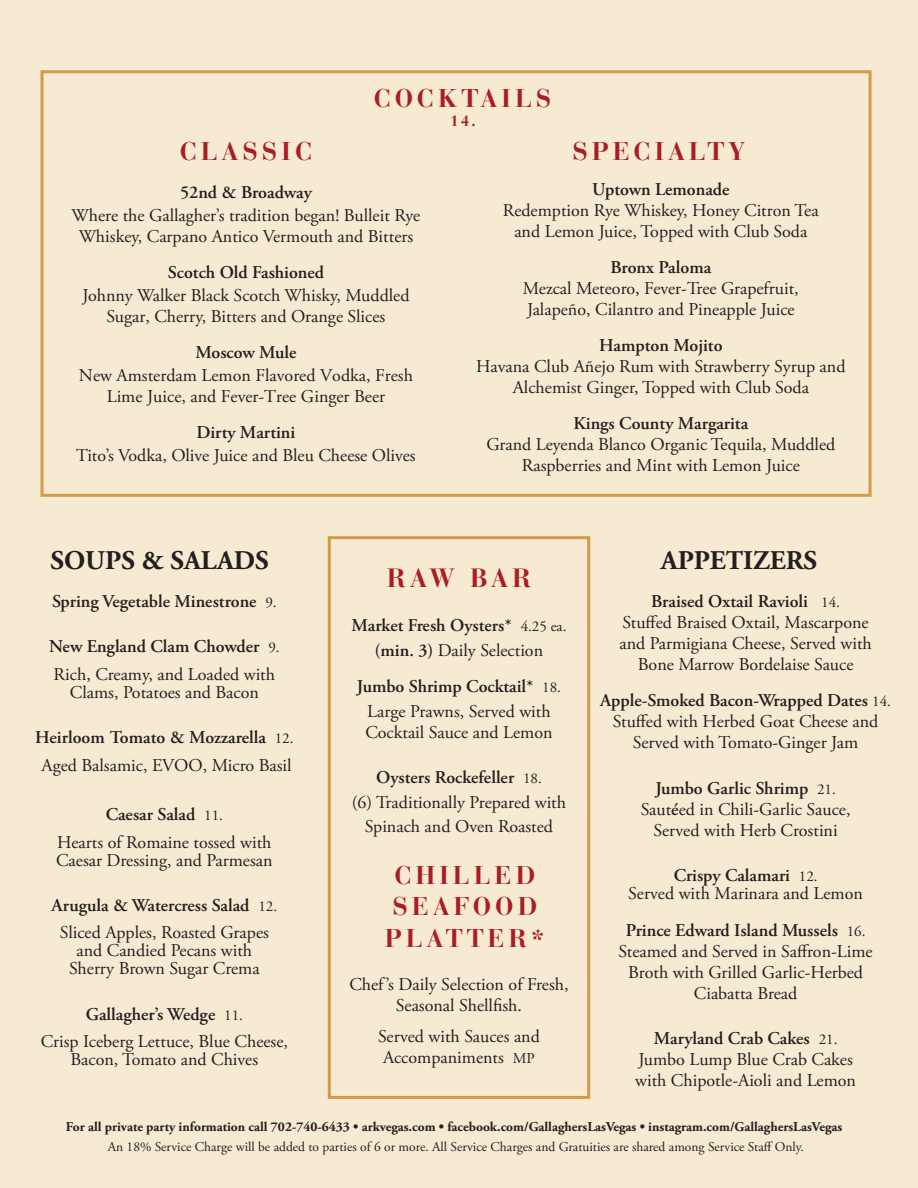
<style>
.page{position:relative;width:918px;height:1188px;background:#fff}
.page>*{position:absolute;margin:0;border:0;box-sizing:border-box;transform-origin:0 0}
.t1{font:700 27px "Adobe Garamond Pro";color:#231f20}
.Menu_Heading_1{font:700 26.25px "Bauer Bodoni Std";letter-spacing:.13em;color:#a91d24}
.Menu_Heading_1-2{font:700 25.5px "Bauer Bodoni Std";letter-spacing:.15em;color:#a91d24}
.Menu_Item{font:18px/21px "Adobe Garamond Pro";color:#231f20;text-align:center}
.Drink_Description_1{font:18px/21px "Adobe Garamond Pro";color:#231f20;text-align:center}
.Menu_Item-2{font:600 18px "Adobe Garamond Pro";color:#231f20}
.Menu_Heading_1-3{font:700 15px "Bauer Bodoni Std";color:#a91d24}
.t2{font:700 13.5px "Adobe Garamond Pro";color:#231f20}
.t3{font:13.5px "Adobe Garamond Pro";color:#231f20}
.s1{font-weight:400;font-size:15px}
.s2{font-weight:600}
.s3{font-size:15px}
</style>
<div class="page">
<div style="left:27px;top:54px;width:864px;height:1107px;background:#f7ead3"></div>
<div style="left:0;top:1161px;width:918px;height:27px;background:#f7ead3"></div>
<div style="left:0;top:0;width:918px;height:54px;background:#f7ead3"></div>
<div style="left:328px;top:536px;width:262px;height:563px;border:3px solid #d19b44"></div>
<div style="left:40px;top:70px;width:832px;height:427px;border:3px solid #d39c47"></div>
<div style="left:891px;top:48px;width:27px;height:1140px;background:#f7ead3"></div>
<div style="left:0;top:50px;width:27px;height:1138px;background:#f7ead3"></div>
<p class="Menu_Heading_1-2" style="left:374px;top:82px;width:179px">COCKTAILS</p>
<p class="Menu_Heading_1-2" style="left:180px;top:135px;width:134px">CLASSIC</p>
<p class="Menu_Item-2" style="left:180px;top:182px;width:133px">52nd &amp; Broadway</p>
<p class="Drink_Description_1" style="left:72px;top:205px;width:350px">Where the Gallagher’s tradition began! Bulleit Rye<br>Whiskey, Carpano Antico Vermouth and Bitters</p>
<p class="Menu_Item-2" style="left:168px;top:262px;width:158px">Scotch Old Fashioned</p>
<p class="Drink_Description_1" style="left:82px;top:285px;width:329px">Johnny Walker Black Scotch Whisky, Muddled<br>Sugar, Cherry, Bitters and Orange Slices</p>
<p class="Menu_Item-2" style="left:195px;top:342px;width:103px">Moscow Mule</p>
<p class="Drink_Description_1" style="left:79px;top:365px;width:336px">New Amsterdam Lemon Flavored Vodka, Fresh<br>Lime Juice, and Fever-Tree Ginger Beer</p>
<p class="Menu_Item-2" style="left:197px;top:422px;width:100px">Dirty Martini</p>
<p class="Drink_Description_1" style="left:76px;top:445px;width:341px">Tito’s Vodka, Olive Juice and Bleu Cheese Olives</p>
<p class="Menu_Heading_1-3" style="left:450px;top:112px;width:27px">14.</p>
<p class="Menu_Heading_1-2" style="left:572px;top:135px;width:174px">SPECIALTY</p>
<p class="Menu_Item-2" style="left:592px;top:179px;width:139px">Uptown Lemonade</p>
<p class="Drink_Description_1" style="left:503px;top:201px;width:317px">Redemption Rye Whiskey, Honey Citron Tea</p>
<p class="Drink_Description_1" style="left:514px;top:222px;width:295px">and Lemon Juice, Topped with Club Soda</p>
<p class="Menu_Item-2" style="left:610px;top:257px;width:102px">Bronx Paloma</p>
<p class="Drink_Description_1" style="left:523px;top:279px;width:277px;text-align:left">Mezcal Meteoro, Fever-Tree Grapefruit,<br>Jalapeño, Cilantro and Pineapple Juice</p>
<p class="Menu_Item-2" style="left:599px;top:335px;width:125px">Hampton Mojito</p>
<p class="Drink_Description_1" style="left:476px;top:357px;width:371px">Havana Club Añejo Rum with Strawberry Syrup and<br>Alchemist Ginger, Topped with Club Soda</p>
<p class="Menu_Item-2" style="left:573px;top:413px;width:176px">Kings County Margarita</p>
<p class="Drink_Description_1" style="left:486px;top:435px;width:350px">Grand Leyenda Blanco Organic Tequila, Muddled<br>Raspberries and Mint with Lemon Juice</p>
<p class="t1" style="left:50px;top:545px;width:220px">SOUPS &amp; SALADS</p>
<p class="Menu_Item-2" style="left:52px;top:591px;width:226px">Spring Vegetable Minestrone <span class="s1">9.</span></p>
<p class="Menu_Item-2" style="left:49px;top:636px;width:232px">New England Clam Chowder <span class="s1">9.</span></p>
<p class="Menu_Item" style="left:54px;top:666px;width:223px;line-height:18px">Rich, Creamy, and Loaded with<br>Clams, Potatoes and Bacon</p>
<p class="Menu_Item-2" style="left:35px;top:727px;width:260px">Heirloom Tomato &amp; Mozzarella <span class="s1">12.</span></p>
<p class="Menu_Item" style="left:42px;top:755px;width:252px">Aged Balsamic, EVOO, Micro Basil</p>
<p class="Menu_Item-2" style="left:106px;top:804px;width:119px">Caesar Salad <span class="s1">11.</span></p>
<p class="Menu_Item" style="left:56px;top:834px;width:218px;line-height:18px;text-align:left">Hearts of Romaine tossed with<br>Caesar Dressing, and Parmesan</p>
<p class="Menu_Item-2" style="left:52px;top:895px;width:227px">Arugula &amp; Watercress Salad <span class="s1">12.</span></p>
<p class="Menu_Item" style="left:60px;top:924px;width:211px;line-height:18px">Sliced Apples, Roasted Grapes and Candied Pecans with<br>Sherry Brown Sugar Crema</p>
<p class="Menu_Item-2" style="left:86px;top:1004px;width:159px">Gallagher’s Wedge <span class="s1">11.</span></p>
<p class="Menu_Item" style="left:41px;top:1033px;width:249px;line-height:18px">Crisp Iceberg Lettuce, Blue Cheese,<br>Bacon, Tomato and Chives</p>
<p class="Menu_Heading_1" style="left:387px;top:562px;width:146px">RAW BAR</p>
<p class="Menu_Item-2" style="left:352px;top:615px;width:216px">Market Fresh Oysters* <span class="s1">4.25 ea.</span></p>
<p class="Menu_Item" style="left:375px;top:640px;width:170px"><span class="s2">(min. 3)</span> Daily Selection</p>
<p class="Menu_Item-2" style="left:357px;top:676px;width:206px">Jumbo Shrimp Cocktail* <span class="s1">18.</span></p>
<p class="Menu_Item" style="left:365px;top:701px;width:189px;text-align:left">Large Prawns, Served with<br>Cocktail Sauce and Lemon</p>
<p class="Menu_Item-2" style="left:376px;top:767px;width:167px">Oysters Rockefeller <span class="s1">18.</span></p>
<p class="Menu_Item" style="left:352px;top:792px;width:216px">(6) Traditionally Prepared with</p>
<p class="Menu_Item" style="left:365px;top:816px;width:190px">Spinach and Oven Roasted</p>
<p class="Menu_Heading_1-2" style="left:395px;top:860px;width:142px">CHILLED</p>
<p class="Menu_Heading_1-2" style="left:392px;top:891px;width:146px">SEAFOOD</p>
<p class="Menu_Heading_1-2" style="left:385px;top:923px;width:162px">PLATTER*</p>
<p class="Menu_Item" style="left:349px;top:975px;width:221px">Chef’s Daily Selection of Fresh,<br>Seasonal Shellfish.</p>
<p class="Menu_Item" style="left:378px;top:1026px;width:163px;text-align:left">Served with Sauces and<br>Accompaniments <span class="s3">MP</span></p>
<p class="t1" style="left:661px;top:545px;width:158px">APPETIZERS</p>
<p class="Menu_Item" style="left:619px;top:591px;width:254px"><span class="s2">Braised Oxtail Ravioli</span> <span class="s3">14.<br></span>Stuffed Braised Oxtail, Mascarpone and Parmigiana Cheese, Served with<br>Bone Marrow Bordelaise Sauce</p>
<p class="Menu_Item" style="left:600px;top:691px;width:292px"><span class="s2">Apple-Smoked Bacon-Wrapped Dates</span> <span class="s3">14.<br></span>Stuffed with Herbed Goat Cheese and<br>Served with Tomato-Ginger Jam</p>
<p class="Menu_Item" style="left:641px;top:778px;width:211px"><span class="s2">Jumbo Garlic Shrimp</span> <span class="s3">21.<br></span>Saut<span class="s2">é</span>ed in Chili-Garlic Sauce,<br>Served with Herb Crostini</p>
<p class="Menu_Item" style="left:628px;top:867px;width:236px;line-height:18px"><span class="s2">Crispy Calamari</span> <span class="s3">12.<br></span>Served with Marinara and Lemon</p>
<p class="Menu_Item" style="left:618px;top:920px;width:256px"><span class="s2">Prince Edward Island Mussels</span> <span class="s3">16.<br></span>Steamed and Served in Saffron-Lime<br>Broth with Grilled Garlic-Herbed<br>Ciabatta Bread</p>
<p class="Menu_Item" style="left:635px;top:1029px;width:222px"><span class="s2">Maryland Crab Cakes</span> <span class="s3">21.<br></span>Jumbo Lump Blue Crab Cakes with Chipotle-Aioli and Lemon</p>
<p class="t2" style="left:66px;top:1119px;width:778px">For all private party information call 702-740-6433 • arkvegas.com • facebook.com/GallaghersLasVegas • instagram.com/GallaghersLasVegas</p>
<p class="t3" style="left:108px;top:1138px;width:698px">An 18% Service Charge will be added to parties of 6 or more. All Service Charges and Gratuities are shared among Service Staff Only.</p>
</div>
